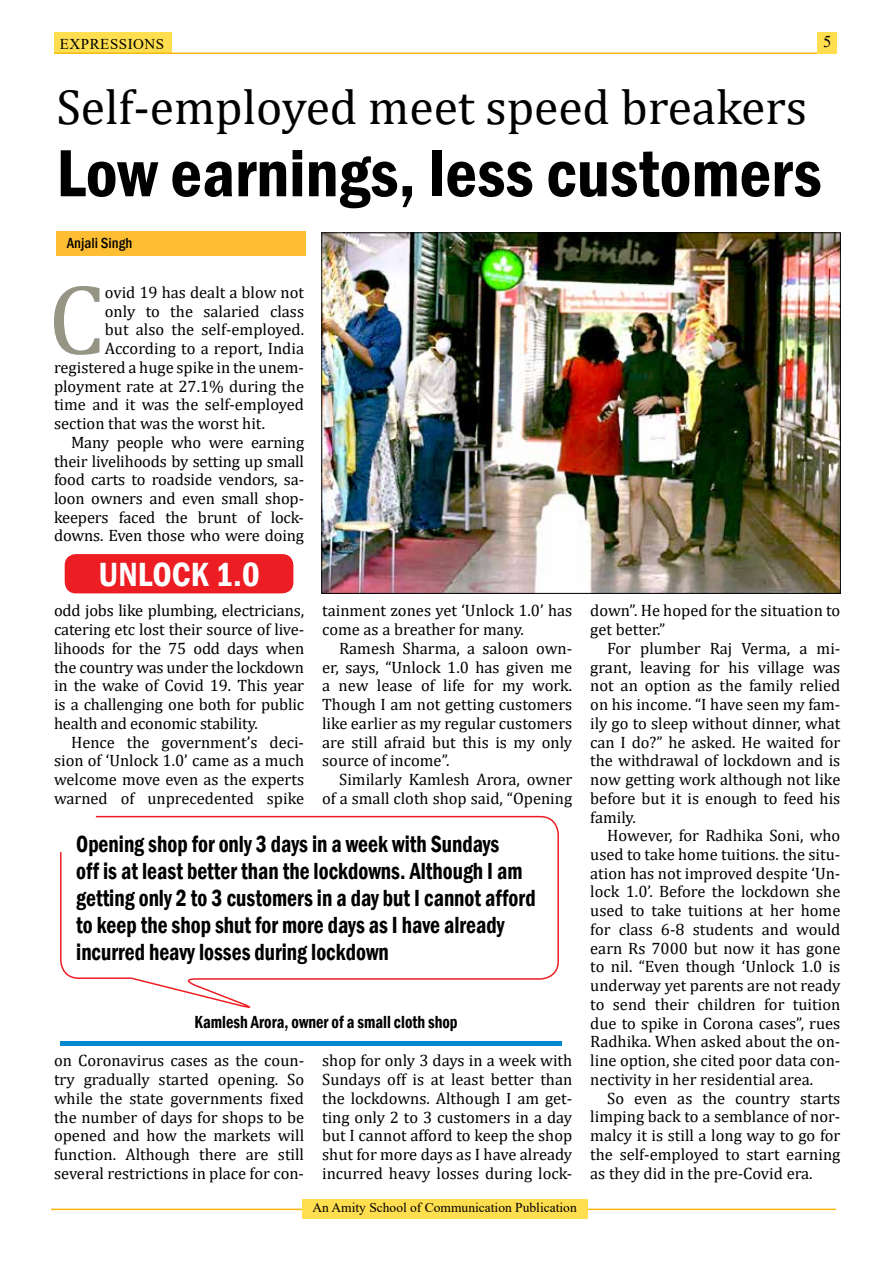
<style>
.page{position:relative;width:893px;height:1263px;background:#fff}
.page>*{position:absolute;margin:0;border:0;box-sizing:border-box;transform-origin:0 0}
.t1{font:100.95px "Cambria";color:#959485}
.t2{font:600 condensed 69px "Franklin Gothic";color:#000}
.t3{font:49.5px "Cambria";color:#000}
.t4{font:600 condensed 34.5px "Franklin Gothic";color:#fff}
.t5{font:600 condensed 24px/27px "Franklin Gothic";color:#000;scale:.9 1}
.t6{font:600 condensed 18px "Franklin Gothic";color:#000;scale:.9 1}
.t7{font:16.5px/18.8px "Cambria";color:#000;text-align:justify}
.t8{font:16.5px "Times New Roman";color:#000}
.t9{font:15px "Times New Roman";letter-spacing:.035em;color:#000}
.t10{font:500 condensed 15px "Franklin Gothic";color:#000}
.t11{font:13.5px "Times New Roman";color:#000}
</style>
<div class="page">
<div style="left:54px;top:32px;width:118px;height:22px;background:#ffdf4f"></div>
<hr style="left:54px;top:53px;width:783px;height:1px;background:#fdb913">
<div style="left:817px;top:32px;width:20px;height:21px;background:#ffdf4f"></div>
<hr style="left:51px;top:1208px;width:785px;height:2px;background:#fdb913">
<div style="left:302px;top:1199px;width:285px;height:20px;background:#ffdf4f"></div>
<div style="left:56px;top:231px;width:250px;height:25px;background:#febe33"></div>
<div style="left:65px;top:554px;width:228px;height:39px;background:#ed1d24;border-radius:11px"></div>
<img style="left:323px;top:234px;width:516px;height:358px">
<svg style="left:60px;top:815px;width:499px;height:193px"></svg>
<hr style="left:60px;top:1041px;width:501px;height:4px;background:#0089cf">
<p class="t9" style="left:60px;top:33px;width:51px">Express</p>
<p class="t9" style="left:128px;top:33px;width:36px">ions</p>
<p class="t8" style="left:823px;top:30px;width:10px">5</p>
<h3 class="t3" style="left:56px;top:78px;width:752px">Self-employed meet speed breakers</h3>
<h2 class="t2" style="left:56px;top:127px;width:767px">Low earnings, less customers</h2>
<p class="t10" style="left:67px;top:233px;width:67px">Anjali Singh</p>
<h1 class="t1" style="left:48px;top:260px;width:58px">C</h1>
<p class="t7" style="left:105px;top:283px;width:201px">ovid 19 has dealt a blow not</p>
<p class="t7" style="left:105px;top:301px;width:201px">only to the salaried class</p>
<p class="t7" style="left:105px;top:320px;width:201px">but also the self-employed.</p>
<p class="t7" style="left:105px;top:339px;width:201px">According to a report, India</p>
<p class="t7" style="left:54px;top:358px;width:252px">registered a huge spike in the unem-</p>
<p class="t7" style="left:54px;top:376px;width:252px">ployment rate at 27.1% during the</p>
<p class="t7" style="left:54px;top:395px;width:252px">time and it was the self-employed</p>
<p class="t7" style="left:54px;top:414px;width:213px">section that was the worst hit.</p>
<p class="t7" style="left:71px;top:433px;width:235px">Many people who were earning</p>
<p class="t7" style="left:54px;top:451px;width:252px">their livelihoods by setting up small</p>
<p class="t7" style="left:54px;top:470px;width:252px">food carts to roadside vendors, sa-</p>
<p class="t7" style="left:54px;top:489px;width:252px">loon owners and even small shop-</p>
<p class="t7" style="left:54px;top:508px;width:252px">keepers faced the brunt of lock-</p>
<p class="t7" style="left:54px;top:526px;width:252px">downs. Even those who were doing</p>
<h3 class="t4" style="left:98px;top:551px;width:163px">Unlock 1.0</h3>
<p class="t7" style="left:54px;top:601px;width:252px">odd jobs like plumbing, electricians, catering etc lost their source of live&shy;lihoods for the 75 odd days when the country was under the lockdown in the wake of Covid 19. This year is a challenging one both for public health and economic stability.</p>
<p class="t7" style="left:54px;top:733px;width:252px;text-indent:17px">Hence the government’s deci&shy;sion of ‘Unlock 1.0’ came as a much welcome move even as the experts warned of unprecedented spike</p>
<p class="t7" style="left:322px;top:601px;width:252px">tainment zones yet ‘Unlock 1.0’ has come as a breather for many.</p>
<p class="t7" style="left:322px;top:639px;width:252px;text-indent:17px">Ramesh Sharma, a saloon own&shy;er, says, “Unlock 1.0 has given me a new lease of life for my work.<br>Though I am not getting customers like earlier as my regular customers are still afraid but this is my only source of income”.</p>
<p class="t7" style="left:322px;top:770px;width:252px;text-align:right">Similarly Kamlesh Arora, owner of a small cloth shop said, “Opening</p>
<p class="t5" style="left:76px;top:830px;width:512px">Opening shop for only 3 days in a week with Sundays<br>off is at least better than the lockdowns. Although I am getting only 2 to 3 customers in a day but I cannot afford to keep the shop shut for more days as I have already incurred heavy losses during lockdown</p>
<p class="t6" style="left:195px;top:1010px;width:294px">Kamlesh Arora, owner of a small cloth shop</p>
<p class="t7" style="left:54px;top:1051px;width:252px">on Coronavirus cases as the coun&shy;try gradually started opening. So while the state governments fixed the number of days for shops to be opened and how the markets will function. Although there are still several restrictions in place for con-</p>
<p class="t7" style="left:322px;top:1051px;width:252px">shop for only 3 days in a week with Sundays off is at least better than the lockdowns. Although I am get&shy;ting only 2 to 3 customers in a day but I cannot afford to keep the shop shut for more days as I have already incurred heavy losses during lock-</p>
<p class="t11" style="left:312px;top:1198px;width:266px">An Amity School of Communication Publication</p>
<p class="t7" style="left:590px;top:601px;width:252px">down”. He hoped for the situation to get better.”</p>
<p class="t7" style="left:590px;top:639px;width:252px;text-indent:17px">For plumber Raj Verma, a mi&shy;grant, leaving for his village was not an option as the family relied on his income. “I have seen my fam&shy;ily go to sleep without dinner, what can I do?” he asked. He waited for the withdrawal of lockdown and is now getting work although not like before but it is enough to feed his family.</p>
<p class="t7" style="left:590px;top:826px;width:252px;text-indent:17px">However, for Radhika Soni, who used to take home tuitions. the situ&shy;ation has not improved despite ‘Un&shy;lock 1.0’. Before the lockdown she used to take tuitions at her home for class 6-8 students and would earn Rs 7000 but now it has gone to nil. “Even though ‘Unlock 1.0 is underway yet parents are not ready to send their children for tuition due to spike in Corona cases”, rues Radhika. When asked about the on&shy;line option, she cited poor data con&shy;nectivity in her residential area.</p>
<p class="t7" style="left:590px;top:1088px;width:252px;text-indent:17px">So even as the country starts limping back to a semblance of nor&shy;malcy it is still a long way to go for the self-employed to start earning as they did in the pre-Covid era.</p>
</div>
